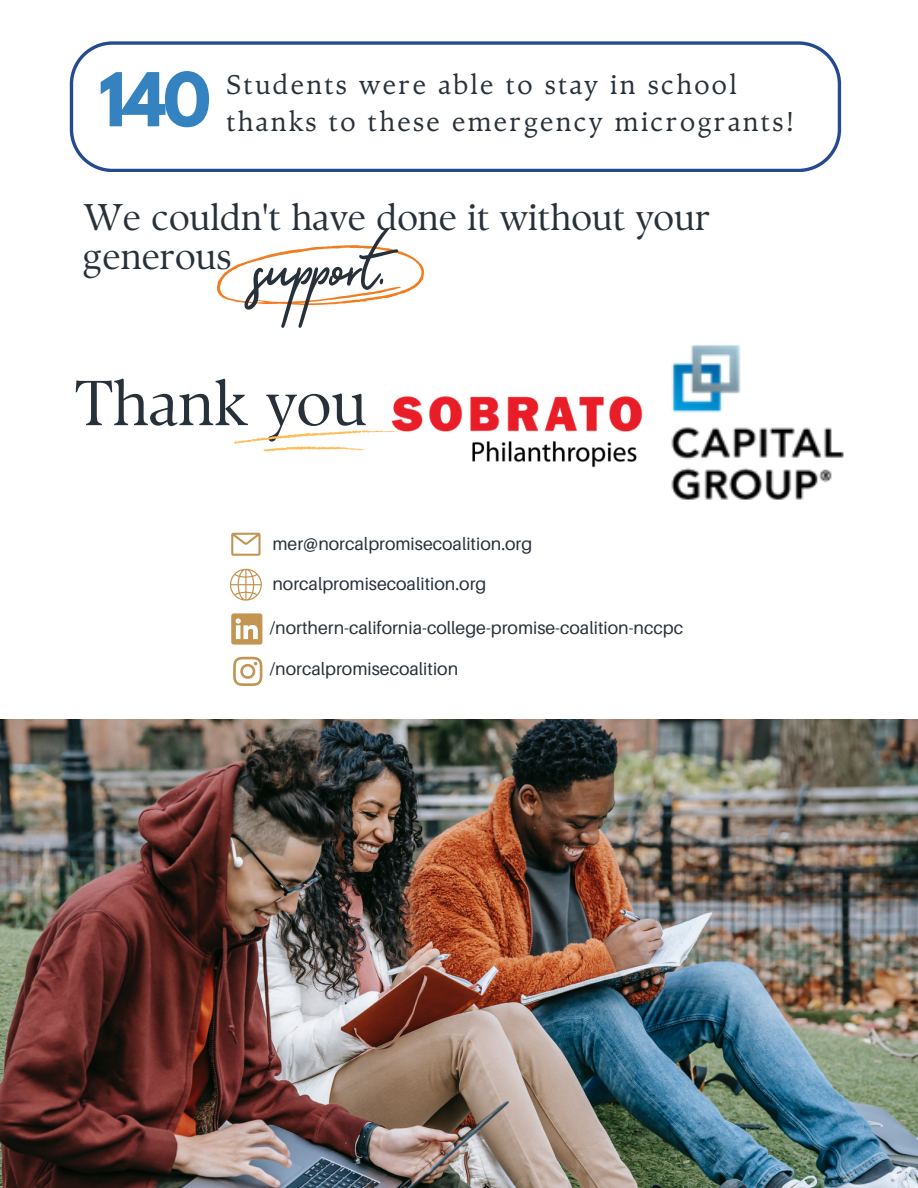
<style>
.page{position:relative;width:918px;height:1188px;background:#fff}
.page>*{position:absolute;margin:0;border:0;box-sizing:border-box;transform-origin:0 0}
.t1{font:88.05px "Suluscript";color:#283139}
.t2{font:700 65.7px "League Spartan";color:#3582c0}
.t3{font:63.45px "TY Serif D";color:#283139}
.t4{font:37.2px/39.3px "TY Serif D";color:#283139}
.t5{font:27.3px/37.2px "TY Serif";letter-spacing:.085em;color:#283139}
.t6{font:17.7px "Aileron";color:#283139}
</style>
<div class="page">
<svg style="left:229px;top:568px;width:33px;height:33px"></svg>
<svg style="left:231px;top:533px;width:29px;height:22px"></svg>
<svg style="left:234px;top:430px;width:152px;height:22px"></svg>
<svg style="left:231px;top:613px;width:31px;height:32px"></svg>
<svg style="left:233px;top:657px;width:29px;height:29px"></svg>
<img style="left:0;top:720px;width:918px;height:468px">
<img style="left:671px;top:345px;width:173px;height:155px">
<img style="left:386px;top:396px;width:257px;height:72px">
<svg style="left:217px;top:245px;width:207px;height:61px"></svg>
<svg style="left:70px;top:41px;width:771px;height:131px"></svg>
<p class="t2" style="left:99px;top:67px;width:114px">140</p>
<p class="t5" style="left:226px;top:66px;width:570px">Students were able to stay in school thanks to these emergency microgrants!</p>
<h2 class="t4" style="left:83px;top:197px;width:629px">We couldn't have done it without your generous</h2>
<h3 class="t1" style="left:255px;top:204px;width:132px">support.</h3>
<h5 class="t3" style="left:75px;top:365px;width:294px">Thank you</h5>
<p class="t6" style="left:272px;top:533px;width:262px">mer@norcalpromisecoalition.org</p>
<p class="t6" style="left:272px;top:573px;width:216px">norcalpromisecoalition.org</p>
<p class="t6" style="left:270px;top:617px;width:415px">/northern-california-college-promise-coalition-nccpc</p>
<p class="t6" style="left:270px;top:658px;width:190px">/norcalpromisecoalition</p>
</div>
